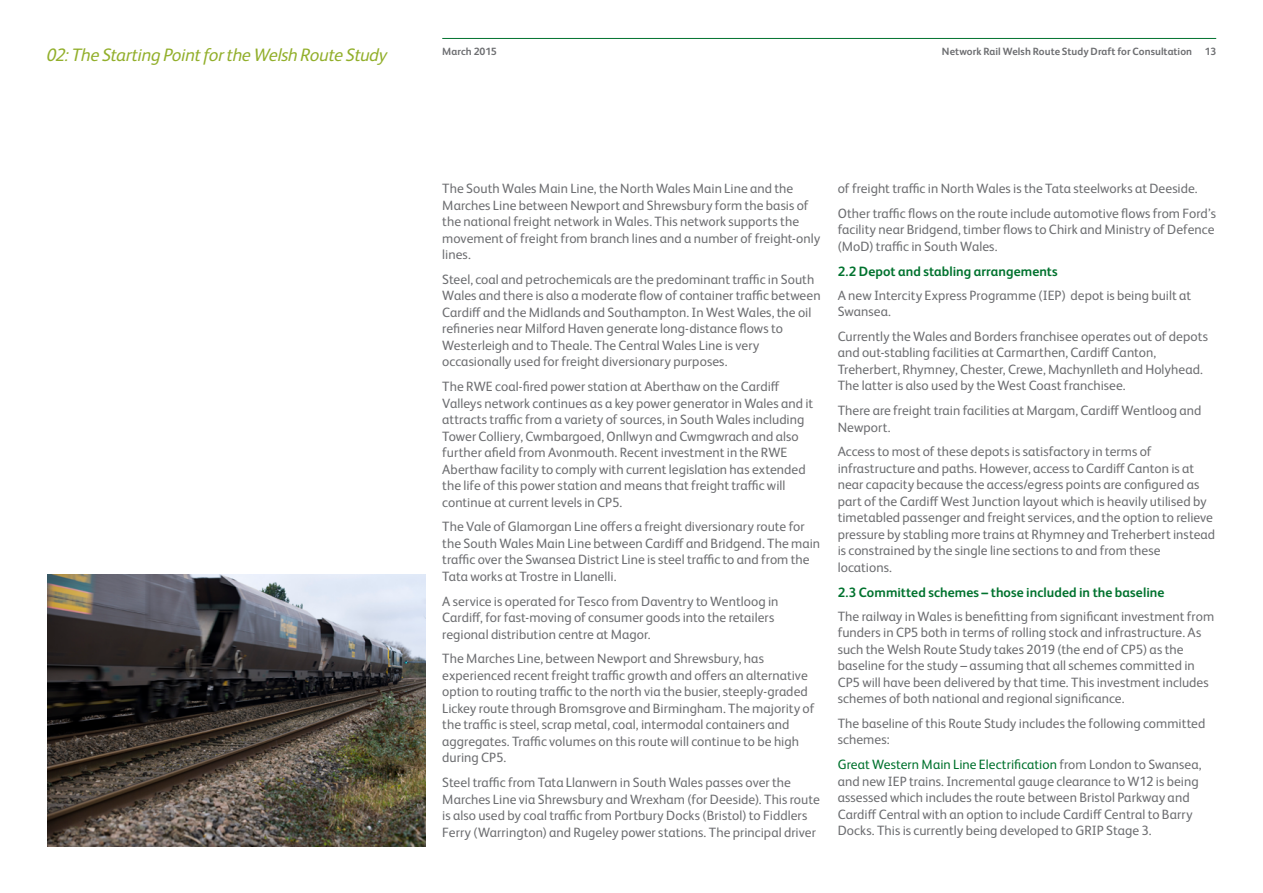
<style>
.page{position:relative;width:1263px;height:893px;background:#fff}
.page>*{position:absolute;margin:0;border:0;box-sizing:border-box;transform-origin:0 0}
.t1{font:italic 18px "Network Rail Sans";letter-spacing:-.02em;color:#92af2b}
.t2{font:13.5px/16.5px "Network Rail Sans";letter-spacing:.005em;color:#6d6e71}
.t3{font:700 13.5px "Network Rail Sans";letter-spacing:.005em;color:#00722e}
.t4{font:700 10.5px "Network Rail Sans";letter-spacing:.005em;color:#6d6e71}
.s1{color:#00722e}
</style>
<div class="page">
<hr style="left:442px;top:38px;width:774px;height:1px;background:#00722e">
<img style="left:48px;top:574px;width:377px;height:272px">
<h1 class="t1" style="left:47px;top:42px;width:342px">02: The Starting Point for the Welsh Route Study</h1>
<p class="t4" style="left:442px;top:44px;width:56px">March 2015</p>
<p class="t4" style="left:942px;top:44px;width:276px">Network Rail Welsh Route Study Draft for Consultation 13</p>
<p class="t2" style="left:442px;top:180px;width:379px">The South Wales Main Line, the North Wales Main Line and the Marches Line between Newport and Shrewsbury form the basis of the national freight network in Wales. This network supports the movement of freight from branch lines and a number of freight-only lines.</p>
<p class="t2" style="left:442px;top:270px;width:380px">Steel, coal and petrochemicals are the predominant traffic in South Wales and there is also a moderate flow of container traffic between Cardiff and the Midlands and Southampton. In West Wales, the oil refineries near Milford Haven generate long-distance flows to Westerleigh and to Theale. The Central Wales Line is very occasionally used for freight diversionary purposes.</p>
<p class="t2" style="left:442px;top:378px;width:373px">The RWE coal-fired power station at Aberthaw on the Cardiff Valleys network continues as a key power generator in Wales and it attracts traffic from a variety of sources, in South Wales including Tower Colliery, Cwmbargoed, Onllwyn and Cwmgwrach and also further afield from Avonmouth. Recent investment in the RWE Aberthaw facility to comply with current legislation has extended the life of this power station and means that freight traffic will continue at current levels in CP5.</p>
<p class="t2" style="left:442px;top:518px;width:379px">The Vale of Glamorgan Line offers a freight diversionary route for the South Wales Main Line between Cardiff and Bridgend. The main traffic over the Swansea District Line is steel traffic to and from the Tata works at Trostre in Llanelli.</p>
<p class="t2" style="left:442px;top:592px;width:338px">A service is operated for Tesco from Daventry to Wentloog in<br>Cardiff, for fast-moving of consumer goods into the retailers regional distribution centre at Magor.</p>
<p class="t2" style="left:442px;top:650px;width:374px">The Marches Line, between Newport and Shrewsbury, has experienced recent freight traffic growth and offers an alternative option to routing traffic to the north via the busier, steeply-graded Lickey route through Bromsgrove and Birmingham. The majority of the traffic is steel, scrap metal, coal, intermodal containers and aggregates. Traffic volumes on this route will continue to be high during CP5.</p>
<p class="t2" style="left:442px;top:774px;width:379px">Steel traffic from Tata Llanwern in South Wales passes over the Marches Line via Shrewsbury and Wrexham (for Deeside). This route is also used by coal traffic from Portbury Docks (Bristol) to Fiddlers Ferry (Warrington) and Rugeley power stations. The principal driver</p>
<p class="t2" style="left:838px;top:175px;width:380px;line-height:24.8px">of freight traffic in North Wales is the Tata steelworks at Deeside.<br>Other traffic flows on the route include automotive flows from Ford’s</p>
<p class="t2" style="left:838px;top:221px;width:378px">facility near Bridgend, timber flows to Chirk and Ministry of Defence (MoD) traffic in South Wales.</p>
<p class="t3" style="left:838px;top:262px;width:222px">2.2 Depot and stabling arrangements</p>
<p class="t2" style="left:838px;top:286px;width:355px">A new Intercity Express Programme (IEP) depot is being built at<br>Swansea.</p>
<p class="t2" style="left:838px;top:327px;width:372px">Currently the Wales and Borders franchisee operates out of depots and out-stabling facilities at Carmarthen, Cardiff Canton, Treherbert, Rhymney, Chester, Crewe, Machynlleth and Holyhead.<br>The latter is also used by the West Coast franchisee.</p>
<p class="t2" style="left:838px;top:402px;width:365px">There are freight train facilities at Margam, Cardiff Wentloog and<br>Newport.</p>
<p class="t2" style="left:838px;top:443px;width:379px">Access to most of these depots is satisfactory in terms of infrastructure and paths. However, access to Cardiff Canton is at near capacity because the access/egress points are configured as part of the Cardiff West Junction layout which is heavily utilised by timetabled passenger and freight services, and the option to relieve pressure by stabling more trains at Rhymney and Treherbert instead is constrained by the single line sections to and from these locations.</p>
<p class="t3" style="left:838px;top:583px;width:328px">2.3 Committed schemes – those included in the baseline</p>
<p class="t2" style="left:838px;top:607px;width:378px">The railway in Wales is benefitting from significant investment from funders in CP5 both in terms of rolling stock and infrastructure. As such the Welsh Route Study takes 2019 (the end of CP5) as the baseline for the study – assuming that all schemes committed in CP5 will have been delivered by that time. This investment includes schemes of both national and regional significance.</p>
<p class="t2" style="left:838px;top:714px;width:369px">The baseline of this Route Study includes the following committed schemes:</p>
<p class="t2" style="left:838px;top:755px;width:365px"><span class="s1">Great Western Main Line Electrification</span> from London to Swansea, and new IEP trains. Incremental gauge clearance to W12 is being assessed which includes the route between Bristol Parkway and Cardiff Central with an option to include Cardiff Central to Barry Docks. This is currently being developed to GRIP Stage 3.</p>
</div>
